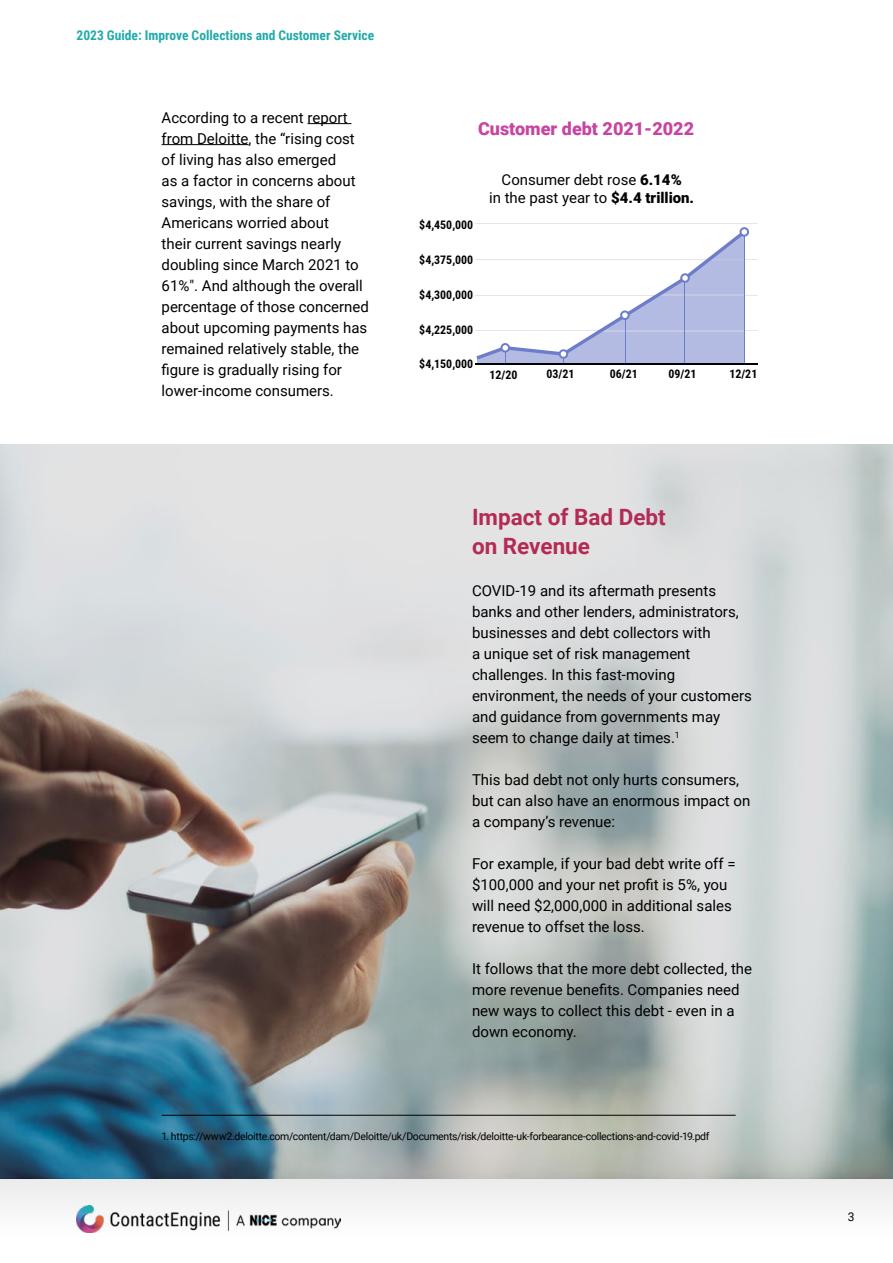
<style>
.page{position:relative;width:893px;height:1263px;background:#fff}
.page>*{position:absolute;margin:0;border:0;box-sizing:border-box;transform-origin:0 0}
.t1{font:700 22.5px/28.5px "Roboto";color:#b32b54}
.t2{font:900 18px "Roboto";color:#c745a1}
.t3{font:15px/21px "Roboto";color:#000}
.t4{font:15px/18px "Roboto";color:#010202;text-align:center}
.t5{font:700 13.5px "Roboto Condensed";color:#23aaaa}
.t6{font:12px "Roboto";color:#000}
.t7{font:700 11.85px "Roboto Condensed";color:#010202}
.CE_Footnote{font:10.5px "Roboto";letter-spacing:-.03em;color:#000}
.s1{font-weight:900}
</style>
<div class="page">
<div style="left:0;top:1178px;width:893px;height:85px;background:linear-gradient(to right,#f8f7f8,#f8f8f8)"></div>
<img style="left:77px;top:1205px;width:263px;height:28px">
<img style="left:0;top:444px;width:893px;height:735px">
<hr style="left:308px;top:123px;width:43px;height:1px;background:#000">
<hr style="left:162px;top:144px;width:86px;height:1px;background:#000">
<hr style="left:162px;top:1115px;width:574px;height:1px;background:#000">
<hr style="left:475px;top:330px;width:282px;height:1px;background:#e7e6e6">
<hr style="left:475px;top:223px;width:282px;height:1px;background:#e7e6e6">
<hr style="left:475px;top:259px;width:282px;height:1px;background:#e7e6e6">
<hr style="left:475px;top:295px;width:282px;height:1px;background:#e7e6e6">
<hr style="left:475px;top:363px;width:282px;height:1px;background:#010202">
<svg style="left:476px;top:227px;width:273px;height:136px"></svg>
<p class="t5" style="left:77px;top:26px;width:299px">2023 Guide: Improve Collections and Customer Service</p>
<p class="t3" style="left:162px;top:106px;width:209px">According to a recent report from Deloitte, the “rising cost of living has also emerged<br>as a factor in concerns about savings, with the share of<br>Americans worried about<br>their current savings nearly doubling since March 2021 to<br>61%". And although the overall percentage of those concerned about upcoming payments has remained relatively stable, the figure is gradually rising for lower-income consumers.</p>
<p class="t2" style="left:478px;top:116px;width:218px">Customer debt 2021-2022</p>
<p class="t7" style="left:419px;top:217px;width:56px">$4,450,000</p>
<p class="t7" style="left:419px;top:251px;width:56px">$4,375,000</p>
<p class="t7" style="left:419px;top:286px;width:56px">$4,300,000</p>
<p class="t7" style="left:419px;top:321px;width:56px">$4,225,000</p>
<p class="t7" style="left:419px;top:356px;width:56px">$4,150,000</p>
<p class="t4" style="left:489px;top:170px;width:206px">Consumer debt rose <span class="s1">6.14%<br></span>in the past year to <span class="s1">$4.4 trillion.</span></p>
<p class="t7" style="left:489px;top:367px;width:30px">12/20</p>
<p class="t7" style="left:546px;top:366px;width:30px">03/21</p>
<p class="t7" style="left:610px;top:366px;width:30px">06/21</p>
<p class="t7" style="left:669px;top:366px;width:30px">09/21</p>
<p class="t7" style="left:729px;top:366px;width:30px">12/21</p>
<p class="t1" style="left:472px;top:502px;width:195px">Impact of Bad Debt on Revenue</p>
<p class="t3" style="left:472px;top:579px;width:281px">COVID-19 and its aftermath presents banks and other lenders, administrators, businesses and debt collectors with<br>a unique set of risk management challenges. In this fast-moving environment, the needs of your customers and guidance from governments may seem to change daily at times.<sup>1</sup></p>
<p class="t3" style="left:472px;top:768px;width:280px">This bad debt not only hurts consumers, but can also have an enormous impact on a company’s revenue:</p>
<p class="t3" style="left:472px;top:852px;width:265px">For example, if your bad debt write off = $100,000 and your net profit is 5%, you will need $2,000,000 in additional sales revenue to offset the loss.</p>
<p class="t3" style="left:472px;top:957px;width:282px">It follows that the more debt collected, the more revenue benefits. Companies need new ways to collect this debt - even in a down economy.</p>
<p class="CE_Footnote" style="left:162px;top:1129px;width:549px">1. https://www2.deloitte.com/content/dam/Deloitte/uk/Documents/risk/deloitte-uk-forbearance-collections-and-covid-19.pdf</p>
<p class="t6" style="left:848px;top:1208px;width:8px">3</p>
</div>
